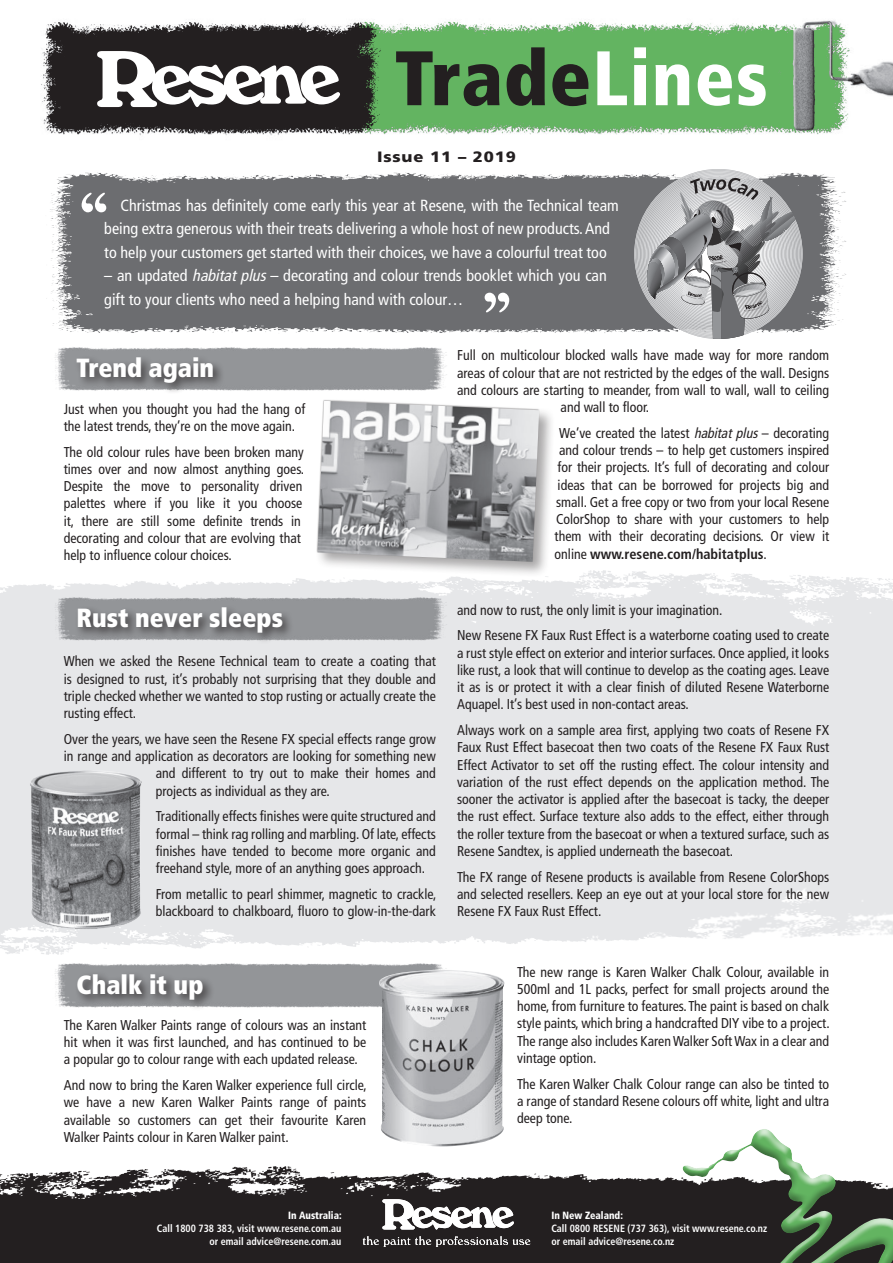
<style>
.page{position:relative;width:893px;height:1263px;background:#fff}
.page>*{position:absolute;margin:0;border:0;box-sizing:border-box;transform-origin:0 0}
.Heading_1{font:900 condensed 26.25px "Frutiger";color:#fff}
.Intro_text{font:condensed 16.2px/23.5px "Frutiger";color:#fff}
.t1{font:900 15px "Frutiger";letter-spacing:.05em;color:#231f20;scale:1.1 1}
.Body_1{font:condensed 14.25px/17.2px "Frutiger";color:#231f20;text-align:justify}
.Body_1-2{font:700 condensed 14.25px "Frutiger";color:#231f20}
.t2{font:700 condensed 10.5px/12.8px "Frutiger";color:#fff;scale:.95 1}
.t3{font:900 condensed 10.5px "Frutiger";color:#fff;scale:.95 1}
.s1{font-style:italic}
.s2{font-weight:400}
.s3{font-weight:900}
</style>
<div class="page">
<img style="left:0;top:947px;width:203px;height:8px">
<img style="left:0;top:874px;width:893px;height:73px">
<div style="left:0;top:635px;width:893px;height:239px;background:#e6e7e9"></div>
<img style="left:0;top:570px;width:893px;height:65px">
<img style="left:46px;top:172px;width:800px;height:161px">
<svg style="left:82px;top:193px;width:24px;height:19px"></svg>
<svg style="left:485px;top:293px;width:24px;height:19px"></svg>
<svg style="left:634px;top:169px;width:169px;height:170px;background:#a3a4a6"></svg>
<img style="left:55px;top:347px;width:392px;height:44px">
<div style="left:73px;top:355px;width:152px;height:40px;background:#231f20;opacity:.75"></div>
<img style="left:55px;top:963px;width:391px;height:45px">
<div style="left:74px;top:970px;width:141px;height:41px;background:#231f20;opacity:.75"></div>
<img style="left:48px;top:595px;width:412px;height:46px">
<div style="left:74px;top:605px;width:220px;height:39px;background:#231f20;opacity:.75"></div>
<div style="left:315px;top:399px;width:241px;height:179px;background:#231f20;opacity:.4"></div>
<svg style="left:316px;top:399px;width:225px;height:164px"></svg>
<img style="left:317px;top:401px;width:222px;height:161px">
<img style="left:379px;top:970px;width:125px;height:176px">
<img style="left:28px;top:771px;width:115px;height:159px">
<img style="left:0;top:1166px;width:642px;height:34px">
<div style="left:0;top:1200px;width:893px;height:63px;background:#231f20"></div>
<img style="left:41px;top:20px;width:852px;height:116px">
<svg style="left:396px;top:51px;width:103px;height:55px;background:#446c41"></svg>
<svg style="left:506px;top:47px;width:82px;height:59px;background:#42683f"></svg>
<svg style="left:594px;top:47px;width:172px;height:59px"></svg>
<svg style="left:642px;top:1129px;width:251px;height:134px"></svg>
<svg style="left:97px;top:51px;width:243px;height:56px"></svg>
<svg style="left:363px;top:1236px;width:167px;height:11px"></svg>
<svg style="left:382px;top:1199px;width:132px;height:30px"></svg>
<p class="t1" style="left:377px;top:148px;width:128px">Issue 11 – 2019</p>
<p class="Intro_text" style="left:104px;top:193px;width:516px;text-indent:16px">Christmas has definitely come early this year at Resene, with the Technical team being extra generous with their treats delivering a whole host of new products. And to help your customers get started with their choices, we have a colourful treat too</p>
<p class="Intro_text" style="left:104px;top:264px;width:504px">– an updated <span class="s1">habitatplus</span>– decorating and colour trends booklet which you can gift to your clients who need a helping hand with colour…</p>
<p class="Heading_1" style="left:77px;top:352px;width:139px">Trend again</p>
<p class="Body_1" style="left:64px;top:400px;width:243px">Just when you thought you had the hang of the latest trends, they’re on the move again.</p>
<p class="Body_1" style="left:64px;top:443px;width:242px;text-align:left">The old colour rules have been broken many times over and now almost anything goes.<br>Despite the move to personality driven palettes where if you like it you choose it, there are still some definite trends in decorating and colour that are evolving that help to influence colour choices.</p>
<p class="Heading_1" style="left:77px;top:602px;width:208px">Rust never sleeps</p>
<p class="Body_1" style="left:64px;top:653px;width:374px">When we asked the Resene Technical team to create a coating that is designed to rust, it’s probably not surprising that they double and triple checked whether we wanted to stop rusting or actually create the rusting effect.</p>
<p class="Body_1" style="left:64px;top:730px;width:374px">Over the years, we have seen the Resene FX special effects range grow</p>
<p class="Body_1" style="left:64px;top:748px;width:374px">in range and application as decorators are looking for something new</p>
<p class="Body_1" style="left:156px;top:765px;width:282px">and different to try out to make their homes and</p>
<p class="Body_1" style="left:156px;top:782px;width:175px">projects as individual as they are.</p>
<p class="Body_1" style="left:156px;top:808px;width:282px">Traditionally effects finishes were quite structured and formal – think rag rolling and marbling. Of late, effects finishes have tended to become more organic and freehand style, more of an anything goes approach.</p>
<p class="Body_1" style="left:156px;top:885px;width:282px">From metallic to pearl shimmer, magnetic to crackle, blackboard to chalkboard, fluoro to glow-in-the-dark</p>
<p class="Heading_1" style="left:77px;top:969px;width:128px">Chalk it up</p>
<p class="Body_1" style="left:64px;top:1016px;width:304px">The Karen Walker Paints range of colours was an instant hit when it was first launched, and has continued to be a popular go to colour range with each updated release.</p>
<p class="Body_1" style="left:64px;top:1077px;width:305px">And now to bring the Karen Walker experience full circle, we have a new Karen Walker Paints range of paints available so customers can get their favourite Karen Walker Paints colour in Karen Walker paint.</p>
<p class="Body_1" style="left:457px;top:347px;width:373px">Full on multicolour blocked walls have made way for more random</p>
<p class="Body_1" style="left:457px;top:364px;width:374px">areas of colour that are not restricted by the edges of the wall. Designs</p>
<p class="Body_1" style="left:457px;top:381px;width:373px">and colours are starting to meander, from wall to wall, wall to ceiling</p>
<p class="Body_1" style="left:561px;top:399px;width:90px">and wall to floor.</p>
<p class="Body_1" style="left:559px;top:424px;width:272px">We’ve created the latest <span class="s1">habitat plus</span> – decorating</p>
<p class="Body_1" style="left:559px;top:442px;width:271px">and colour trends – to help get customers inspired</p>
<p class="Body_1" style="left:558px;top:459px;width:273px">for their projects. It’s full of decorating and colour</p>
<p class="Body_1" style="left:558px;top:476px;width:273px">ideas that can be borrowed for projects big and</p>
<p class="Body_1" style="left:556px;top:493px;width:275px">small. Get a free copy or two from your local Resene</p>
<p class="Body_1" style="left:556px;top:511px;width:275px">ColorShop to share with your customers to help</p>
<p class="Body_1" style="left:555px;top:528px;width:276px">them with their decorating decisions. Or view it</p>
<p class="Body_1-2" style="left:555px;top:545px;width:214px"><span class="s2">online</span> www.resene.com/habitatplus<span class="s2">.</span></p>
<p class="Body_1" style="left:457px;top:601px;width:267px">and now to rust, the only limit is your imagination.</p>
<p class="Body_1" style="left:457px;top:627px;width:374px">New Resene FX Faux Rust Effect is a waterborne coating used to create a rust style effect on exterior and interior surfaces. Once applied, it looks like rust, a look that will continue to develop as the coating ages. Leave it as is or protect it with a clear finish of diluted Resene Waterborne Aquapel. It’s best used in non-contact areas.</p>
<p class="Body_1" style="left:457px;top:722px;width:374px">Always work on a sample area first, applying two coats of Resene FX Faux Rust Effect basecoat then two coats of the Resene FX Faux Rust Effect Activator to set off the rusting effect. The colour intensity and variation of the rust effect depends on the application method. The sooner the activator is applied after the basecoat is tacky, the deeper the rust effect. Surface texture also adds to the effect, either through the roller texture from the basecoat or when a textured surface, such as Resene Sandtex, is applied underneath the basecoat.</p>
<p class="Body_1" style="left:457px;top:868px;width:374px">The FX range of Resene products is available from Resene ColorShops and selected resellers. Keep an eye out at your local store for the new Resene FX Faux Rust Effect.</p>
<p class="Body_1" style="left:517px;top:963px;width:314px">The new range is Karen Walker Chalk Colour, available in 500ml and 1L packs, perfect for small projects around the home, from furniture to features. The paint is based on chalk style paints, which bring a handcrafted DIY vibe to a project.<br>The range also includes Karen Walker Soft Wax in a clear and vintage option.</p>
<p class="Body_1" style="left:517px;top:1075px;width:314px">The Karen Walker Chalk Colour range can also be tinted to a range of standard Resene colours off white, light and ultra deep tone.</p>
<p class="t3" style="left:288px;top:1209px;width:58px">In Australia:</p>
<p class="t2" style="left:157px;top:1222px;width:196px">Call 1800 738 383, visit www.resene.com.au</p>
<p class="t2" style="left:209px;top:1235px;width:140px">or email advice@resene.com.au</p>
<p class="t2" style="left:551px;top:1209px;width:229px"><span class="s3">In New Zealand:<br></span>Call 0800 RESENE (737 363), visit www.resene.co.nz</p>
<p class="t2" style="left:551px;top:1235px;width:131px">or email advice@resene.co.nz</p>
</div>
